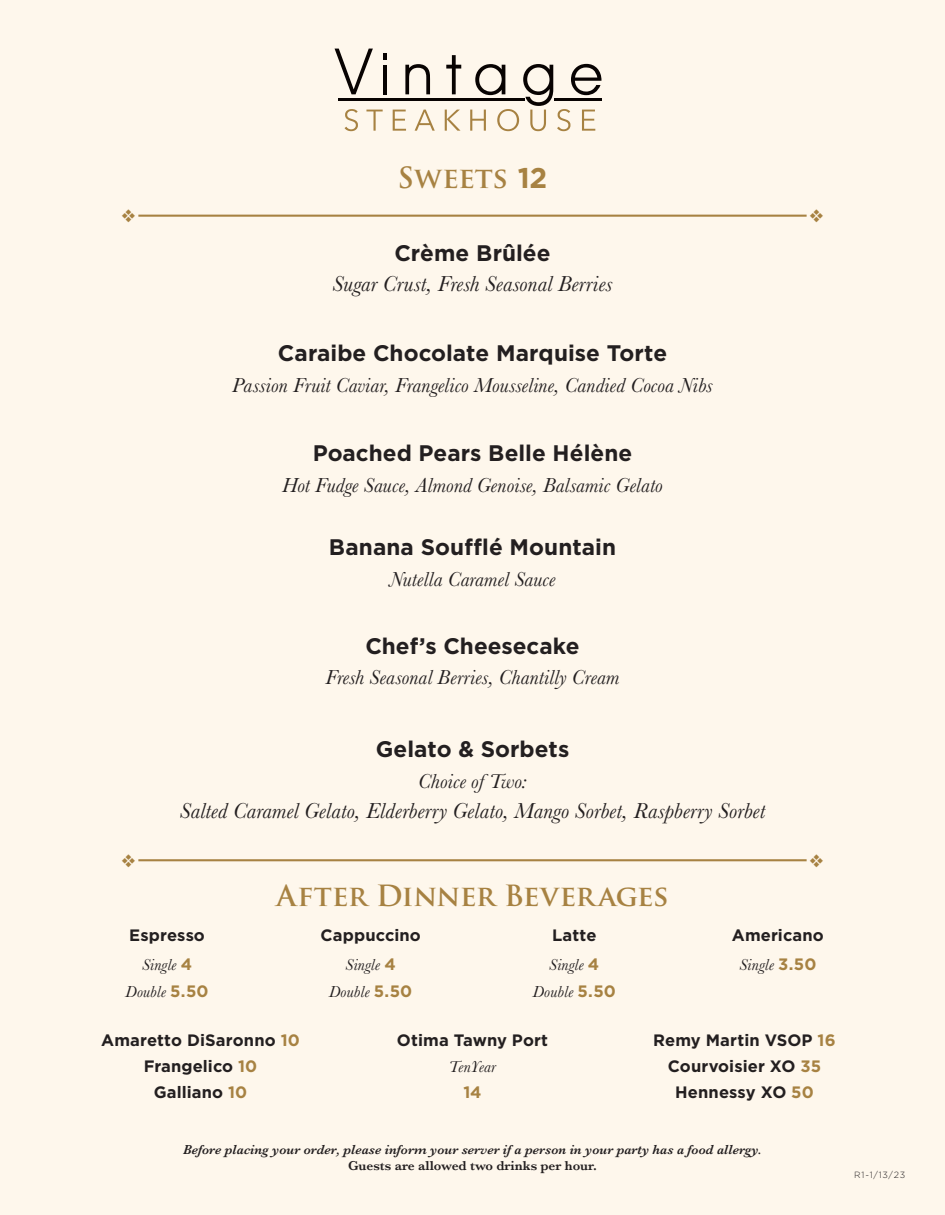
<style>
.page{position:relative;width:945px;height:1215px;background:#fef7ec}
.page>*{position:absolute;margin:0;border:0;box-sizing:border-box;transform-origin:0 0}
.Category{font:700 28.5px "Trajan Pro";letter-spacing:-.01em;color:#a78242}
.Menu_Item{font:700 22.5px "Gotham";color:#231f20}
.Menu_Item-2{font:italic 22.5px "Baskerville";letter-spacing:.01em;color:#231f20}
.Menu_Item-3{font:italic 21px "Baskerville";letter-spacing:.005em;color:#231f20}
.Menu_Item-4{font:700 16.5px "Gotham";letter-spacing:.005em;color:#231f20}
.Menu_Item-5{font:italic 16.5px "Baskerville";letter-spacing:.01em;color:#231f20}
.Menu_Item-6{font:700 16.5px "Gotham";color:#a78242}
.t1{font:italic 600 13.5px "Baskerville";color:#231f20}
.t2{font:600 13.5px "Baskerville";color:#231f20}
.t3{font:300 9px "Gotham";color:#231f20}
.s1{font-family:"Gotham"}
.s2{font-family:"Gotham";font-weight:700;font-style:normal;color:#a78242}
.s3{color:#a78242}
</style>
<div class="page">
<svg style="left:405px;top:64px;width:25px;height:30px"></svg>
<hr style="left:383px;top:65px;width:4px;height:29px;background:#080302">
<svg style="left:383px;top:53px;width:4px;height:6px"></svg>
<svg style="left:446px;top:55px;width:15px;height:39px"></svg>
<hr style="left:338px;top:99px;width:186px;height:2px;background:#080302">
<svg style="left:345px;top:109px;width:13px;height:22px"></svg>
<svg style="left:366px;top:110px;width:17px;height:21px"></svg>
<svg style="left:393px;top:110px;width:13px;height:21px"></svg>
<svg style="left:415px;top:110px;width:20px;height:21px"></svg>
<svg style="left:445px;top:110px;width:16px;height:21px"></svg>
<svg style="left:470px;top:64px;width:132px;height:67px"></svg>
<svg style="left:335px;top:49px;width:38px;height:45px"></svg>
<hr style="left:138px;top:215px;width:669px;height:2px;background:#a78242">
<hr style="left:138px;top:859px;width:669px;height:2px;background:#a78242">
<p class="Category" style="left:398px;top:160px;width:151px">Sweets <span class="s1">12</span></p>
<p class="Menu_Item" style="left:394px;top:240px;width:158px">Crème Brûlée</p>
<p class="Menu_Item-2" style="left:332px;top:269px;width:282px">Sugar Crust, Fresh Seasonal Berries</p>
<p class="Menu_Item" style="left:278px;top:340px;width:391px">Caraibe Chocolate Marquise Torte</p>
<p class="Menu_Item-3" style="left:232px;top:371px;width:482px">Passion Fruit Caviar, Frangelico Mousseline, Candied Cocoa Nibs</p>
<p class="Menu_Item" style="left:313px;top:440px;width:321px">Poached Pears Belle Hélène</p>
<p class="Menu_Item-3" style="left:282px;top:471px;width:382px">Hot Fudge Sauce, Almond Genoise, Balsamic Gelato</p>
<p class="Menu_Item" style="left:329px;top:534px;width:289px">Banana Soufflé Mountain</p>
<p class="Menu_Item-3" style="left:389px;top:565px;width:168px">Nutella Caramel Sauce</p>
<p class="Menu_Item" style="left:365px;top:633px;width:216px">Chef’s Cheesecake</p>
<p class="Menu_Item-3" style="left:326px;top:664px;width:295px">Fresh Seasonal Berries, Chantilly Cream</p>
<p class="Menu_Item" style="left:376px;top:736px;width:195px">Gelato &amp; Sorbets</p>
<p class="Menu_Item-3" style="left:418px;top:767px;width:110px">Choice of Two:</p>
<p class="Menu_Item-2" style="left:180px;top:796px;width:587px">Salted Caramel Gelato, Elderberry Gelato, Mango Sorbet, Raspberry Sorbet</p>
<p class="Category" style="left:276px;top:878px;width:394px">After Dinner Beverages</p>
<p class="Menu_Item-4" style="left:129px;top:925px;width:77px">Espresso</p>
<p class="Menu_Item-4" style="left:320px;top:925px;width:102px">Cappuccino</p>
<p class="Menu_Item-4" style="left:552px;top:925px;width:46px">Latte</p>
<p class="Menu_Item-4" style="left:732px;top:925px;width:93px">Americano</p>
<p class="Menu_Item-5" style="left:142px;top:954px;width:52px">Single <span class="s2">4</span></p>
<p class="Menu_Item-5" style="left:125px;top:981px;width:85px">Double <span class="s2">5.50</span></p>
<p class="Menu_Item-4" style="left:101px;top:1031px;width:200px">Amaretto DiSaronno <span class="s3">10</span></p>
<p class="Menu_Item-4" style="left:144px;top:1057px;width:115px">Frangelico <span class="s3">10</span></p>
<p class="Menu_Item-4" style="left:154px;top:1083px;width:95px">Galliano <span class="s3">10</span></p>
<p class="Menu_Item-5" style="left:346px;top:954px;width:52px">Single <span class="s2">4</span></p>
<p class="Menu_Item-5" style="left:329px;top:981px;width:85px">Double <span class="s2">5.50</span></p>
<p class="Menu_Item-5" style="left:549px;top:954px;width:52px">Single <span class="s2">4</span></p>
<p class="Menu_Item-5" style="left:533px;top:981px;width:85px">Double <span class="s2">5.50</span></p>
<p class="Menu_Item-4" style="left:397px;top:1031px;width:153px">Otima Tawny Port</p>
<p class="Menu_Item-5" style="left:449px;top:1056px;width:49px">TenYear</p>
<p class="Menu_Item-6" style="left:463px;top:1083px;width:20px">14</p>
<p class="Menu_Item-5" style="left:739px;top:954px;width:78px">Single <span class="s2">3.50</span></p>
<p class="Menu_Item-4" style="left:653px;top:1031px;width:184px">Remy Martin VSOP <span class="s3">16</span></p>
<p class="Menu_Item-4" style="left:668px;top:1057px;width:155px">Courvoisier XO <span class="s3">35</span></p>
<p class="Menu_Item-4" style="left:675px;top:1083px;width:140px">Hennessy XO <span class="s3">50</span></p>
<p class="t1" style="left:183px;top:1140px;width:580px">Before placing your order, please inform your server if a person in your party has a food allergy.</p>
<p class="t2" style="left:348px;top:1157px;width:250px">Guests are allowed two drinks per hour.</p>
<p class="t3" style="left:854px;top:1169px;width:52px">R1-1/13/23</p>
</div>
